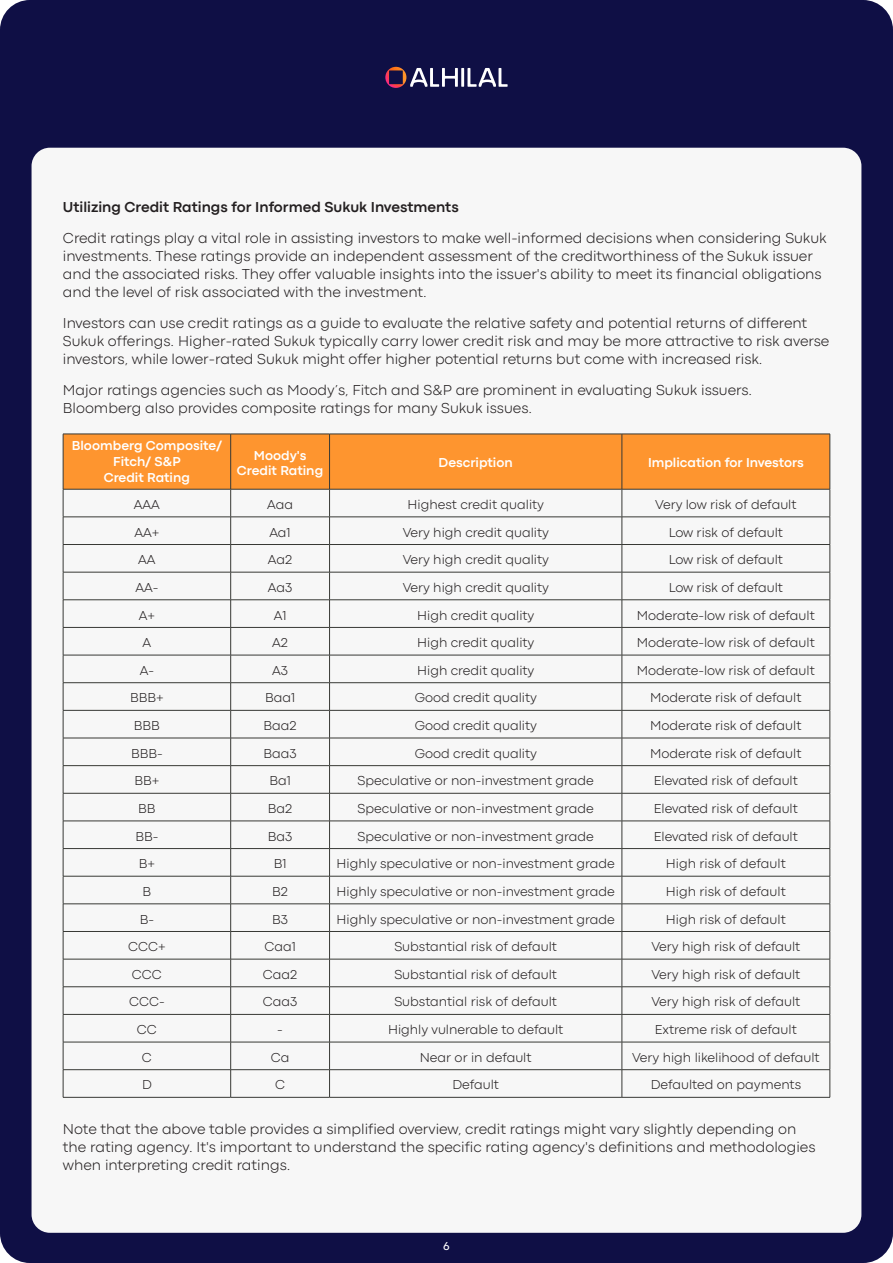
<style>
.page{position:relative;width:893px;height:1263px;background:#0f0f45}
.page>*{position:absolute;margin:0;border:0;box-sizing:border-box;transform-origin:0 0}
.text_1{font:300 15px/18px "Codec Pro";color:#231f20}
.text_1-2{font:700 15px "Codec Pro";color:#231f20}
.t1{font:300 13.5px "Codec Pro";color:#231f20}
.t2{font:700 13.5px "Codec Pro";color:#fff}
.text_1-3{font:12px "Codec Pro";color:#fff}
</style>
<div class="page">
<div style="left:32px;top:148px;width:829px;height:1085px;background:#f7f7f7;border-radius:18px"></div>
<img style="left:385px;top:67px;width:21px;height:21px">
<svg style="left:410px;top:68px;width:98px;height:19px"></svg>
<svg style="left:63px;top:434px;width:768px;height:663px"></svg>
<hr style="left:63px;top:1097px;width:168px;height:1px;background:#383935">
<hr style="left:231px;top:1097px;width:99px;height:1px;background:#383935">
<hr style="left:330px;top:1097px;width:292px;height:1px;background:#383935">
<hr style="left:622px;top:1097px;width:208px;height:1px;background:#383935">
<p class="text_1-2" style="left:63px;top:198px;width:397px">Utilizing Credit Ratings for Informed Sukuk Investments</p>
<p class="text_1" style="left:63px;top:229px;width:765px">Credit ratings play a vital role in assisting investors to make well-informed decisions when considering Sukuk investments. These ratings provide an independent assessment of the creditworthiness of the Sukuk issuer and the associated risks. They offer valuable insights into the issuer's ability to meet its financial obligations and the level of risk associated with the investment.</p>
<p class="text_1" style="left:63px;top:314px;width:768px">Investors can use credit ratings as a guide to evaluate the relative safety and potential returns of different<br>Sukuk offerings. Higher-rated Sukuk typically carry lower credit risk and may be more attractive to risk averse investors, while lower-rated Sukuk might offer higher potential returns but come with increased risk.</p>
<p class="text_1" style="left:63px;top:380px;width:691px">Major ratings agencies such as Moody’s, Fitch and S&amp;P are prominent in evaluating Sukuk issuers.<br>Bloomberg also provides composite ratings for many Sukuk issues.</p>
<p class="t2" style="left:72px;top:437px;width:152px">Bloomberg Composite/</p>
<p class="t2" style="left:113px;top:454px;width:69px">Fitch/ S&amp;P</p>
<p class="t2" style="left:104px;top:470px;width:88px">Credit Rating</p>
<p class="t2" style="left:254px;top:447px;width:54px">Moody's</p>
<p class="t2" style="left:237px;top:462px;width:88px">Credit Rating</p>
<p class="t2" style="left:439px;top:455px;width:76px">Description</p>
<p class="t2" style="left:648px;top:455px;width:157px">Implication for Investors</p>
<p class="t1" style="left:134px;top:496px;width:28px">AAA</p>
<p class="t1" style="left:267px;top:496px;width:27px">Aaa</p>
<p class="t1" style="left:408px;top:496px;width:138px">Highest credit quality</p>
<p class="t1" style="left:655px;top:496px;width:143px">Very low risk of default</p>
<p class="t1" style="left:134px;top:524px;width:26px">AA+</p>
<p class="t1" style="left:269px;top:524px;width:23px">Aa1</p>
<p class="t1" style="left:403px;top:524px;width:148px">Very high credit quality</p>
<p class="t1" style="left:669px;top:524px;width:116px">Low risk of default</p>
<p class="t1" style="left:138px;top:552px;width:19px">AA</p>
<p class="t1" style="left:268px;top:552px;width:26px">Aa2</p>
<p class="t1" style="left:403px;top:552px;width:148px">Very high credit quality</p>
<p class="t1" style="left:669px;top:552px;width:116px">Low risk of default</p>
<p class="t1" style="left:135px;top:579px;width:24px">AA-</p>
<p class="t1" style="left:268px;top:579px;width:26px">Aa3</p>
<p class="t1" style="left:403px;top:579px;width:148px">Very high credit quality</p>
<p class="t1" style="left:669px;top:579px;width:116px">Low risk of default</p>
<p class="t1" style="left:139px;top:607px;width:18px">A+</p>
<p class="t1" style="left:274px;top:607px;width:14px">A1</p>
<p class="t1" style="left:417px;top:607px;width:119px">High credit quality</p>
<p class="t1" style="left:637px;top:607px;width:180px">Moderate-low risk of default</p>
<p class="t1" style="left:143px;top:635px;width:10px">A</p>
<p class="t1" style="left:272px;top:635px;width:17px">A2</p>
<p class="t1" style="left:417px;top:635px;width:119px">High credit quality</p>
<p class="t1" style="left:637px;top:635px;width:180px">Moderate-low risk of default</p>
<p class="t1" style="left:140px;top:662px;width:16px">A-</p>
<p class="t1" style="left:272px;top:662px;width:17px">A3</p>
<p class="t1" style="left:417px;top:662px;width:119px">High credit quality</p>
<p class="t1" style="left:637px;top:662px;width:180px">Moderate-low risk of default</p>
<p class="t1" style="left:130px;top:690px;width:35px">BBB+</p>
<p class="t1" style="left:265px;top:690px;width:32px">Baa1</p>
<p class="t1" style="left:415px;top:690px;width:123px">Good credit quality</p>
<p class="t1" style="left:650px;top:690px;width:153px">Moderate risk of default</p>
<p class="t1" style="left:134px;top:717px;width:28px">BBB</p>
<p class="t1" style="left:264px;top:717px;width:35px">Baa2</p>
<p class="t1" style="left:415px;top:717px;width:123px">Good credit quality</p>
<p class="t1" style="left:650px;top:717px;width:153px">Moderate risk of default</p>
<p class="t1" style="left:131px;top:745px;width:33px">BBB-</p>
<p class="t1" style="left:264px;top:745px;width:35px">Baa3</p>
<p class="t1" style="left:415px;top:745px;width:123px">Good credit quality</p>
<p class="t1" style="left:650px;top:745px;width:153px">Moderate risk of default</p>
<p class="t1" style="left:134px;top:773px;width:26px">BB+</p>
<p class="t1" style="left:269px;top:773px;width:23px">Ba1</p>
<p class="t1" style="left:358px;top:773px;width:238px">Speculative or non-investment grade</p>
<p class="t1" style="left:654px;top:773px;width:146px">Elevated risk of default</p>
<p class="t1" style="left:138px;top:800px;width:19px">BB</p>
<p class="t1" style="left:268px;top:800px;width:26px">Ba2</p>
<p class="t1" style="left:358px;top:800px;width:238px">Speculative or non-investment grade</p>
<p class="t1" style="left:654px;top:800px;width:146px">Elevated risk of default</p>
<p class="t1" style="left:135px;top:828px;width:24px">BB-</p>
<p class="t1" style="left:268px;top:828px;width:26px">Ba3</p>
<p class="t1" style="left:358px;top:828px;width:238px">Speculative or non-investment grade</p>
<p class="t1" style="left:654px;top:828px;width:146px">Elevated risk of default</p>
<p class="t1" style="left:139px;top:856px;width:18px">B+</p>
<p class="t1" style="left:274px;top:856px;width:14px">B1</p>
<p class="t1" style="left:337px;top:856px;width:280px">Highly speculative or non-investment grade</p>
<p class="t1" style="left:666px;top:856px;width:121px">High risk of default</p>
<p class="t1" style="left:143px;top:883px;width:10px">B</p>
<p class="t1" style="left:272px;top:883px;width:17px">B2</p>
<p class="t1" style="left:337px;top:883px;width:280px">Highly speculative or non-investment grade</p>
<p class="t1" style="left:666px;top:883px;width:121px">High risk of default</p>
<p class="t1" style="left:140px;top:911px;width:16px">B-</p>
<p class="t1" style="left:272px;top:911px;width:17px">B3</p>
<p class="t1" style="left:337px;top:911px;width:280px">Highly speculative or non-investment grade</p>
<p class="t1" style="left:666px;top:911px;width:121px">High risk of default</p>
<p class="t1" style="left:128px;top:939px;width:39px">CCC+</p>
<p class="t1" style="left:264px;top:939px;width:33px">Caa1</p>
<p class="t1" style="left:394px;top:939px;width:164px">Substantial risk of default</p>
<p class="t1" style="left:651px;top:939px;width:151px">Very high risk of default</p>
<p class="t1" style="left:132px;top:966px;width:31px">CCC</p>
<p class="t1" style="left:263px;top:966px;width:36px">Caa2</p>
<p class="t1" style="left:394px;top:966px;width:164px">Substantial risk of default</p>
<p class="t1" style="left:651px;top:966px;width:151px">Very high risk of default</p>
<p class="t1" style="left:129px;top:994px;width:37px">CCC-</p>
<p class="t1" style="left:263px;top:994px;width:36px">Caa3</p>
<p class="t1" style="left:394px;top:994px;width:164px">Substantial risk of default</p>
<p class="t1" style="left:651px;top:994px;width:151px">Very high risk of default</p>
<p class="t1" style="left:137px;top:1021px;width:21px">CC</p>
<p class="t1" style="left:277px;top:1021px;width:7px">-</p>
<p class="t1" style="left:388px;top:1021px;width:177px">Highly vulnerable to default</p>
<p class="t1" style="left:655px;top:1021px;width:144px">Extreme risk of default</p>
<p class="t1" style="left:142px;top:1049px;width:11px">C</p>
<p class="t1" style="left:271px;top:1049px;width:20px">Ca</p>
<p class="t1" style="left:420px;top:1049px;width:113px">Near or in default</p>
<p class="t1" style="left:632px;top:1049px;width:189px">Very high likelihood of default</p>
<p class="t1" style="left:142px;top:1077px;width:11px">D</p>
<p class="t1" style="left:275px;top:1077px;width:11px">C</p>
<p class="t1" style="left:452px;top:1077px;width:48px">Default</p>
<p class="t1" style="left:651px;top:1077px;width:152px">Defaulted on payments</p>
<p class="text_1" style="left:63px;top:1120px;width:754px">Note that the above table provides a simplified overview, credit ratings might vary slightly depending on the rating agency. It's important to understand the specific rating agency's definitions and methodologies when interpreting credit ratings.</p>
<p class="text_1-3" style="left:443px;top:1238px;width:8px">6</p>
</div>
